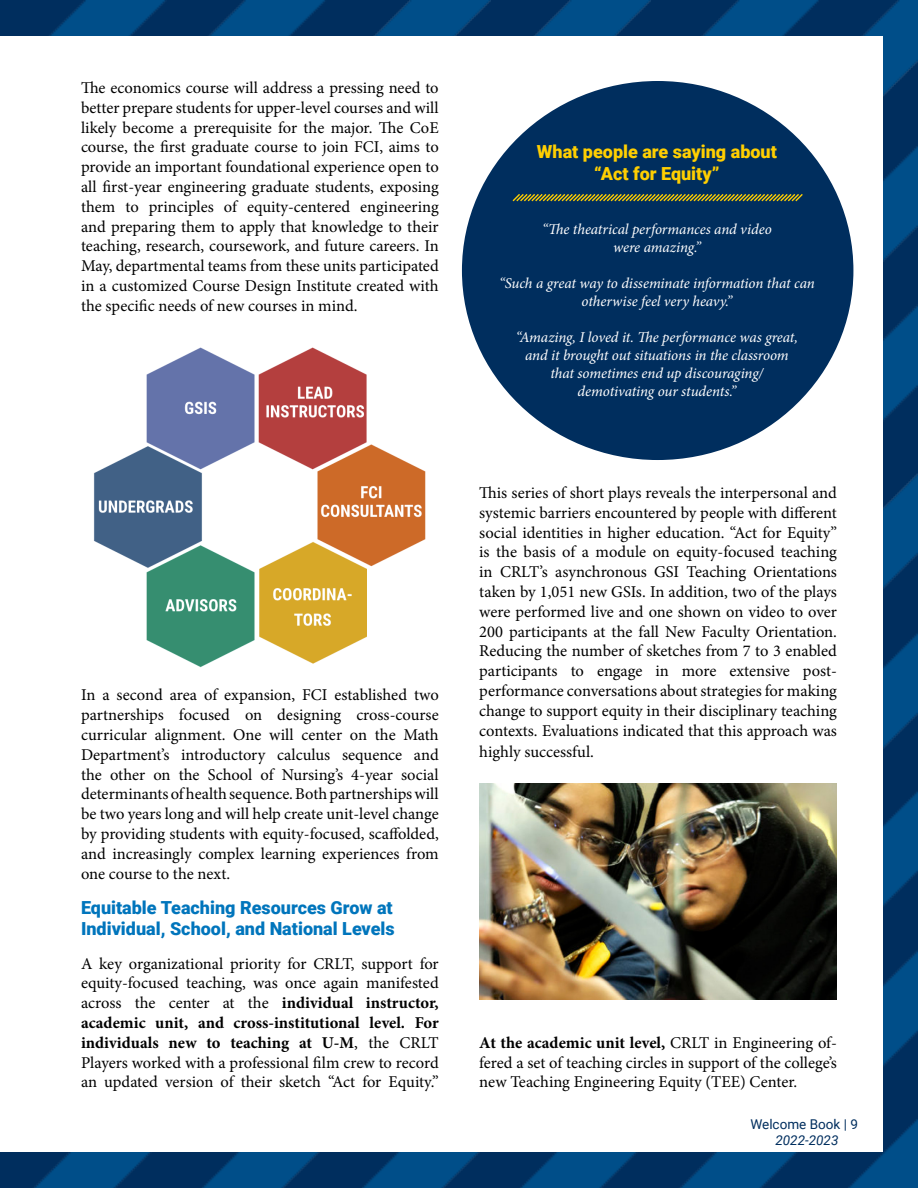
<style>
.page{position:relative;width:918px;height:1188px;background:#fff}
.page>*{position:absolute;margin:0;border:0;box-sizing:border-box;transform-origin:0 0}
.t1{font:900 18px/21.6px "Roboto";color:#0075bc}
.t2{font:900 18px/21.6px "Roboto";color:#ffcf01;text-align:center}
.t3{font:16.5px/19.8px "Minion Pro";color:#000;text-align:justify}
.t4{font:italic 15px/18px "Minion Pro";letter-spacing:-.01em;color:#fff;text-align:center}
.t5{font:13.5px "Roboto";color:#002e5e}
.t6{font:italic 13.5px "Roboto";color:#002e5e}
.s1{font-weight:700}
</style>
<div class="page">
<img style="left:0;top:0;width:918px;height:1188px">
<div style="left:0;top:36px;width:883px;height:1116px;background:#fff"></div>
<img style="left:479px;top:784px;width:358px;height:215px">
<div style="left:462px;top:81px;width:391px;height:379px;background:#002e5e;border-radius:50%"></div>
<svg style="left:512px;top:194px;width:291px;height:8px"></svg>
<img style="left:94px;top:347px;width:332px;height:321px">
<p class="t3" style="left:81px;top:78px;width:359px">The economics course will address a pressing need to better prepare students for upper-level courses and will likely become a prerequisite for the major. The CoE course, the first graduate course to join FCI, aims to provide an important foundational experience open to all first-year engineering graduate students, exposing them to principles of equity-centered engineering and preparing them to apply that knowledge to their teaching, research, coursework, and future careers. In May, departmental teams from these units participated in a customized Course Design Institute created with the specific needs of new courses in mind.</p>
<p class="t3" style="left:81px;top:685px;width:359px">In a second area of expansion, FCI established two partnerships focused on designing cross-course curricular alignment. One will center on the Math Department’s introductory calculus sequence and the other on the School of Nursing’s 4-year social determinants of health sequence. Both partnerships will be two years long and will help create unit-level change by providing students with equity-focused, scaffolded, and increasingly complex learning experiences from one course to the next.</p>
<p class="t1" style="left:81px;top:896px;width:315px">Equitable Teaching Resources Grow at<br>Individual, School, and National Levels</p>
<p class="t3" style="left:81px;top:954px;width:359px">A key organizational priority for CRLT, support for equity-focused teaching, was once again manifested across the center at the <span class="s1">individual instructor, academic unit, and cross-institutional level. For individuals new to teaching at U-M</span>, the CRLT Players worked with a professional film crew to record an updated version of their sketch “Act for Equity.”</p>
<p class="t2" style="left:537px;top:141px;width:241px">What people are saying about “Act for Equity”</p>
<p class="t4" style="left:542px;top:220px;width:231px">“The theatrical performances and video were amazing.”</p>
<p class="t4" style="left:499px;top:274px;width:317px">“Such a great way to disseminate information that can otherwise feel very heavy.”</p>
<p class="t4" style="left:516px;top:328px;width:283px">“Amazing, I loved it. The performance was great, and it brought out situations in the classroom that sometimes end up discouraging/ demotivating our students.”</p>
<p class="t3" style="left:479px;top:483px;width:359px">This series of short plays reveals the interpersonal and systemic barriers encountered by people with different social identities in higher education. “Act for Equity” is the basis of a module on equity-focused teaching in CRLT’s asynchronous GSI Teaching Orientations taken by 1,051 new GSIs. In addition, two of the plays were performed live and one shown on video to over 200 participants at the fall New Faculty Orientation.<br>Reducing the number of sketches from 7 to 3 enabled participants to engage in more extensive post&shy;performance conversations about strategies for making change to support equity in their disciplinary teaching contexts. Evaluations indicated that this approach was</p>
<p class="t3" style="left:479px;top:742px;width:116px">highly successful.</p>
<p class="t3" style="left:479px;top:1033px;width:359px"><span class="s1">At the academic unit level,</span> CRLT in Engineering of&shy;fered a set of teaching circles in support of the college’s new Teaching Engineering Equity (TEE) Center.</p>
<p class="t5" style="left:750px;top:1114px;width:109px">Welcome Book | 9</p>
<p class="t6" style="left:775px;top:1131px;width:65px">2022-2023</p>
</div>
